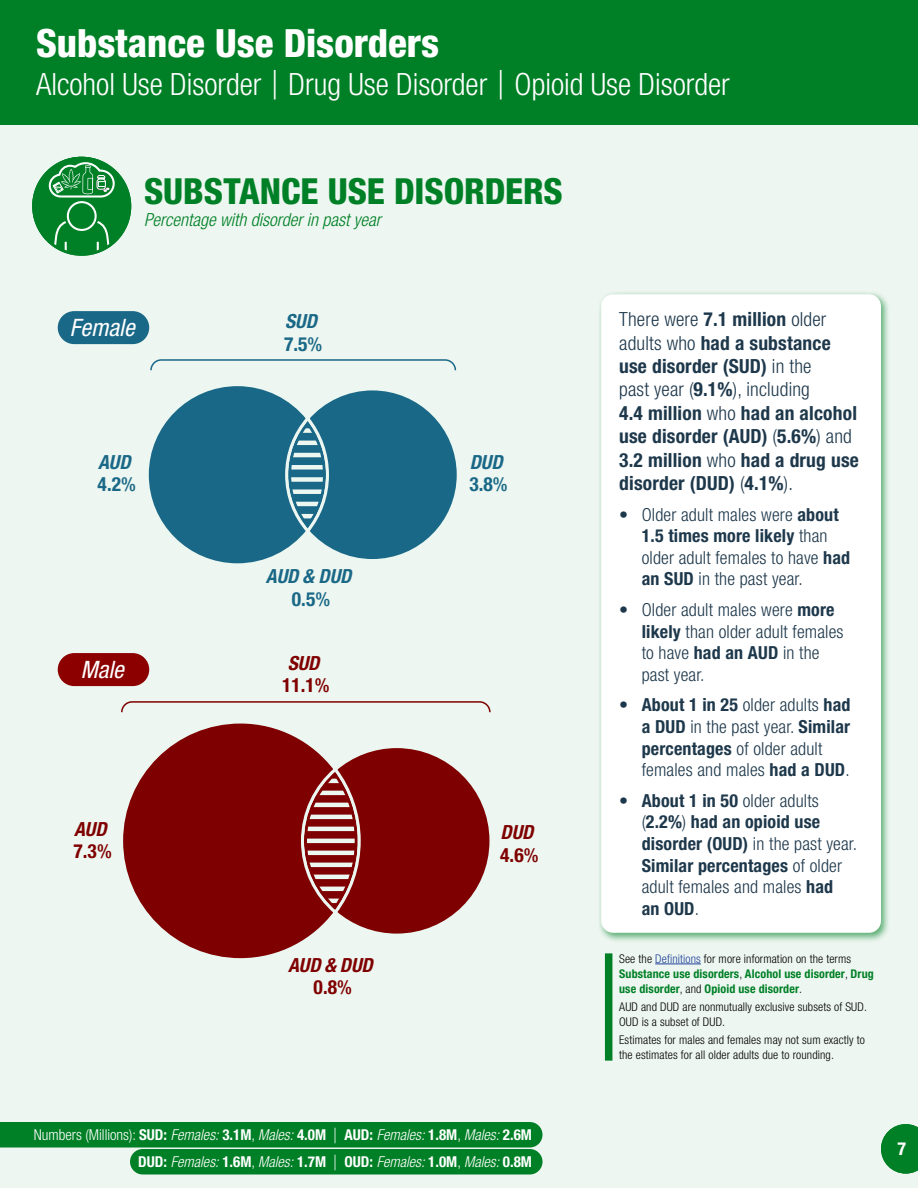
<style>
.page{position:relative;width:918px;height:1188px;background:#fff}
.page>*{position:absolute;margin:0;border:0;box-sizing:border-box;transform-origin:0 0}
.t1{font:800 condensed 39px "Helvetica Neue LT Std";color:#fff}
.t2{font:800 condensed 36px "Helvetica Neue LT Std";letter-spacing:-.005em;color:#008026}
.t3{font:300 condensed 30.75px "Helvetica Neue LT Std";color:#fff}
.t4{font:italic condensed 24px "Helvetica Neue LT Std";color:#fff}
.t5{font:700 condensed 19.5px/23.4px "Helvetica Neue LT Std";letter-spacing:.01em;color:#1e384b}
.t6{font:italic 700 condensed 19.5px/22.5px "Helvetica Neue LT Std";color:#1a6887}
.t7{font:italic 700 condensed 19.5px/22.5px "Helvetica Neue LT Std";color:#7f0000}
.t8{font:700 condensed 19.5px/22.5px "Helvetica Neue LT Std";color:#7f0000}
.t9{font:300 condensed 18px/21.6px "Helvetica Neue LT Std";letter-spacing:.01em;color:#1e384b}
.t10{font:700 condensed 18px/21.6px "Helvetica Neue LT Std";letter-spacing:.01em;color:#1e384b}
.t11{font:italic 300 condensed 18px "Helvetica Neue LT Std";color:#008026}
.t12{font:700 condensed 18px "Helvetica Neue LT Std";color:#fff}
.t13{font:italic 300 condensed 15px "Helvetica Neue LT Std";color:#fff}
.t14{font:300 condensed 12px/15px "Helvetica Neue LT Std";letter-spacing:.01em;color:#000}
.t15{font:700 condensed 12px/15px "Helvetica Neue LT Std";letter-spacing:.01em;color:#008026}
.s1{font-size:39.9px}
.s2{font-style:normal}
.s3{font-weight:500;font-style:normal}
.s4{font-style:italic}
.s5{font-weight:500}
.s6{font-weight:700;font-style:normal}
.s7{font-style:normal;font-size:21px}
.s8{font-weight:300}
.s9{font-weight:700}
.s10{font-weight:300;color:#000}
.s11{font-weight:300;color:#1f419a}
.s12{font-size:16.5px}
</style>
<div class="page">
<div style="left:0;top:117px;width:918px;height:1071px;background:#edf6f0"></div>
<div style="left:0;top:0;width:918px;height:124px;background:#008026"></div>
<div style="left:598px;top:291px;width:293px;height:651px;background:#008026;opacity:.6"></div>
<div style="left:601px;top:294px;width:280px;height:639px;background:#fff;border-radius:12px"></div>
<div style="left:0;top:1122px;width:543px;height:26px;background:#008026"></div>
<div style="left:130px;top:1149px;width:413px;height:25px;background:#008026;border-radius:13px"></div>
<div style="left:605px;top:953px;width:7px;height:108px;background:#008026"></div>
<hr style="left:655px;top:964px;width:46px;height:1px;background:#1f419a">
<div style="left:58px;top:312px;width:90px;height:31px;background:#1a6887;border-radius:16px"></div>
<div style="left:58px;top:311px;width:91px;height:33px;border:2px solid #1a6887;border-radius:16px"></div>
<svg style="left:121px;top:701px;width:370px;height:12px"></svg>
<svg style="left:150px;top:359px;width:307px;height:12px"></svg>
<svg style="left:123px;top:723px;width:184px;height:236px"></svg>
<svg style="left:299px;top:744px;width:191px;height:194px"></svg>
<svg style="left:148px;top:386px;width:309px;height:178px"></svg>
<div style="left:58px;top:654px;width:90px;height:31px;background:#8c0000;border-radius:16px"></div>
<div style="left:58px;top:653px;width:91px;height:33px;border:2px solid #8c0000;border-radius:16px"></div>
<svg style="left:32px;top:157px;width:99px;height:99px"></svg>
<svg style="left:881px;top:1124px;width:37px;height:50px;background:#259245"></svg>
<h2 class="t1" style="left:36px;top:19px;width:405px">Substance Use Disorders</h2>
<h3 class="t3" style="left:36px;top:66px;width:695px">Alcohol Use Disorder <span class="s1">|</span> Drug Use Disorder <span class="s1">|</span> Opioid Use Disorder</h3>
<h4 class="t2" style="left:144px;top:169px;width:420px">SUBSTANCE USE DISORDERS</h4>
<p class="t11" style="left:144px;top:209px;width:238px">Percentage with disorder in past year</p>
<h5 class="t4" style="left:70px;top:314px;width:66px">Female</h5>
<p class="t6" style="left:284px;top:310px;width:40px">SUD<br><span class="s2">7.5</span><span class="s3">%</span></p>
<p class="t6" style="left:98px;top:451px;width:40px">AUD<br><span class="s2">4.2</span><span class="s3">%</span></p>
<p class="t6" style="left:469px;top:451px;width:40px">DUD<br><span class="s2">3.8</span><span class="s3">%</span></p>
<h5 class="t4" style="left:81px;top:656px;width:45px">Male</h5>
<p class="t6" style="left:266px;top:565px;width:87px;text-align:center">AUD &amp; DUD<br><span class="s2">0.5</span><span class="s3">%</span></p>
<p class="t8" style="left:282px;top:651px;width:49px"><span class="s4">SUD<br></span>11.1<span class="s5">%</span></p>
<p class="t7" style="left:74px;top:818px;width:40px">AUD<br><span class="s2">7.3</span><span class="s3">%</span></p>
<p class="t7" style="left:500px;top:821px;width:40px">DUD<br><span class="s2">4.6</span><span class="s3">%</span></p>
<p class="t7" style="left:288px;top:954px;width:86px;text-align:center">AUD &amp; DUD<br><span class="s2">0.8</span><span class="s3">%</span></p>
<p class="t13" style="left:34px;top:1126px;width:500px"><span class="s2">Numbers (Millions):</span> <span class="s6">SUD:</span> Females: <span class="s6">3.1M</span><span class="s2">,</span> Males: <span class="s6">4.0M</span> <span class="s7">|</span> <span class="s6">AUD:</span> Females: <span class="s6">1.8M</span><span class="s2">,</span> Males: <span class="s6">2.6M</span></p>
<p class="t13" style="left:138px;top:1153px;width:395px"><span class="s6">DUD:</span> Females: <span class="s6">1.6M</span><span class="s2">,</span> Males: <span class="s6">1.7M</span> <span class="s7">|</span> <span class="s6">OUD:</span> Females: <span class="s6">1.0M</span><span class="s2">,</span> Males: <span class="s6">0.8M</span></p>
<p class="t5" style="left:619px;top:307px;width:241px"><span class="s8">There were</span> 7.1 million <span class="s8">older adults who</span> had a substance use disorder (SUD) <span class="s8">in the<br>past year (</span>9.1%<span class="s8">), including<br></span>4.4 million <span class="s8">who</span> had an alcohol use disorder (AUD) <span class="s8">(</span>5.6%<span class="s8">) and<br></span>3.2 million <span class="s8">who</span> had a drug use disorder (DUD) <span class="s8">(</span>4.1%<span class="s8">).</span></p>
<p class="t9" style="left:642px;top:503px;width:210px;text-indent:-22px">• Older adult males were <span class="s9">about<br>1.5 times more likely</span> than older adult females to have <span class="s9">had an SUD</span> in the past year.</p>
<p class="t9" style="left:642px;top:599px;width:203px;text-indent:-22px">• Older adult males were <span class="s9">more likely</span> than older adult females to have <span class="s9">had an AUD</span> in the past year.</p>
<p class="t9" style="left:642px;top:694px;width:210px;text-indent:-22px">• <span class="s9">About 1 in 25</span> older adults <span class="s9">had a DUD</span> in the past year. <span class="s9">Similar percentages</span> of older adult females and males <span class="s9">had a DUD</span>.</p>
<p class="t10" style="left:642px;top:789px;width:217px;text-indent:-22px"><span class="s8">•</span> About 1 in 50 <span class="s8">older adults (</span>2.2%<span class="s8">)</span> had an opioid use disorder (OUD) <span class="s8">in the past year.<br></span>Similar percentages <span class="s8">of older adult females and males</span> had<br>an OUD<span class="s8">.</span></p>
<p class="t15" style="left:619px;top:951px;width:256px"><span class="s10">See the</span> <span class="s11">Definitions</span> <span class="s10">for more information on the terms<br></span>Substance use disorders<span class="s10">,</span> Alcohol use disorder<span class="s10">,</span> Drug use disorder<span class="s10">, and</span> Opioid use disorder<span class="s10">.</span></p>
<p class="t14" style="left:619px;top:999px;width:249px">AUD and DUD are nonmutually exclusive subsets of SUD.<br>OUD is a subset of DUD.</p>
<p class="t14" style="left:619px;top:1032px;width:247px">Estimates for males and females may not sum exactly to the estimates for all older adults due to rounding.</p>
<p class="t12" style="left:898px;top:1138px;width:12px">7<span class="s12">7</span></p>
</div>
